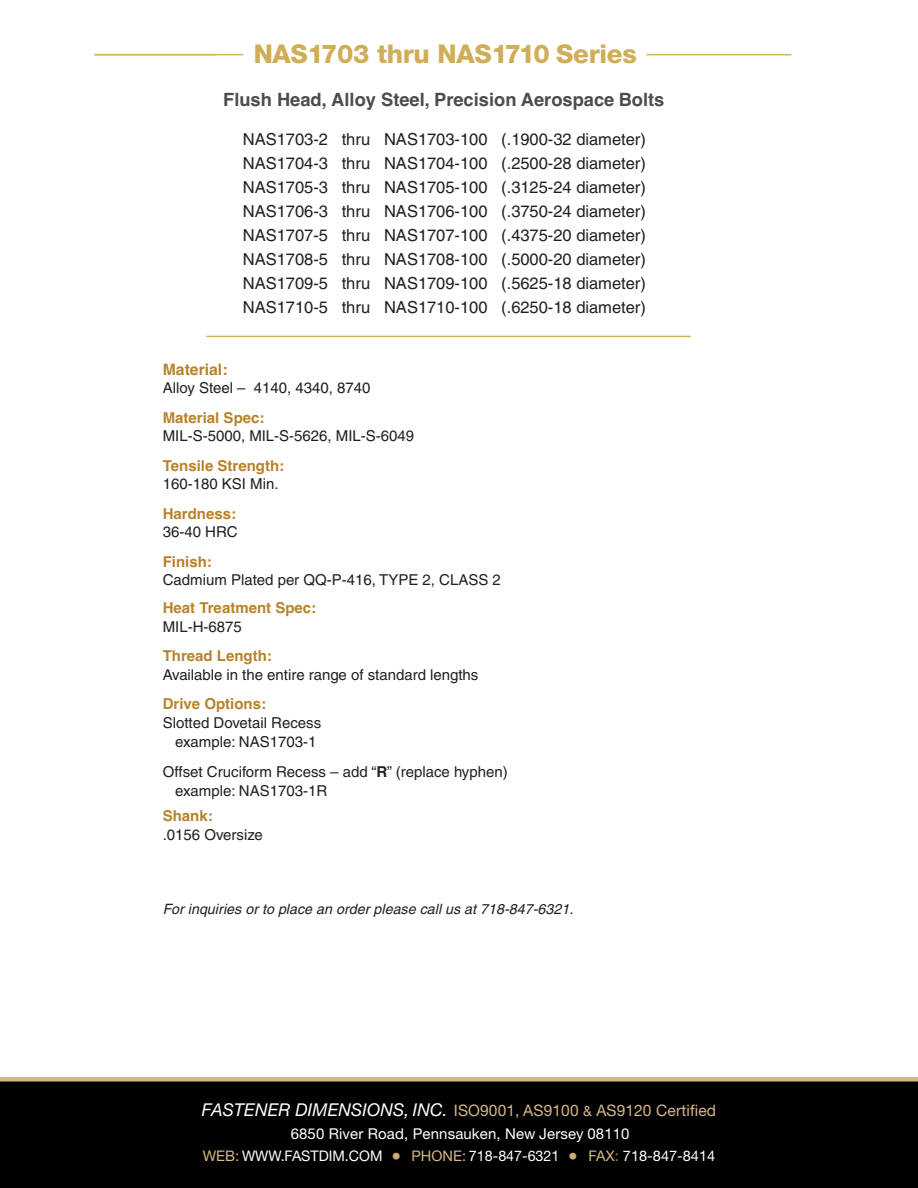
<style>
.page{position:relative;width:918px;height:1188px;background:#fff}
.page>*{position:absolute;margin:0;border:0;box-sizing:border-box;transform-origin:0 0}
.t1{font:800 25.8px "Helvetica Neue";letter-spacing:-.01em;color:#d0ad56}
.t2{font:700 18.3px "Helvetica";color:#4b4c4d}
.t3{font:16.5px/24px "Helvetica";color:#231f20;text-align:justify}
.t4{font:15.9px "Helvetica Neue";letter-spacing:.01em;color:#d8b787}
.t5{font:700 15.75px "Helvetica";color:#b8822d}
.t6{font:15px/18.8px "Helvetica";color:#231f20;text-align:center}
.t7{font:700 15px "Helvetica";color:#b8822d}
.t8{font:15px "Helvetica Neue";letter-spacing:.01em;color:#fff}
.t9{font:14.55px "Helvetica Neue";color:#fff}
.t10{font:italic 14.25px "Helvetica";letter-spacing:.005em;color:#231f20}
.s1{font-weight:700}
.s2{font-style:italic;font-size:17.7px;color:#fff}
.s3{font-size:14.25px}
.s4{color:#d8b787}
.s5{font-size:19.2px;color:#d0aa73}
.s6{color:#b8822d}
</style>
<div class="page">
<div style="left:0;top:1082px;width:918px;height:106px;background:#000001"></div>
<div style="left:0;top:1077px;width:918px;height:5px;background:#d8b787"></div>
<hr style="left:94px;top:54px;width:149px;height:1px;background:#d3b25f">
<hr style="left:646px;top:54px;width:145px;height:1px;background:#d3b25f">
<hr style="left:206px;top:336px;width:485px;height:1px;background:#d3b25f">
<h1 class="t1" style="left:254px;top:45px;width:385px">NAS1703 thru NAS1710 Series</h1>
<p class="t2" style="left:223px;top:89px;width:443px">Flush Head, Alloy Steel, Precision Aerospace Bolts</p>
<p class="t3" style="left:243px;top:129px;width:405px">NAS1703-2 thru NAS1703-100 (.1900-32 diameter)<br>NAS1704-3 thru NAS1704-100 (.2500-28 diameter)<br>NAS1705-3 thru NAS1705-100 (.3125-24 diameter)<br>NAS1706-3 thru NAS1706-100 (.3750-24 diameter)<br>NAS1707-5 thru NAS1707-100 (.4375-20 diameter)<br>NAS1708-5 thru NAS1708-100 (.5000-20 diameter)<br>NAS1709-5 thru NAS1709-100 (.5625-18 diameter)<br>NAS1710-5 thru NAS1710-100 (.6250-18 diameter)</p>
<p class="t5" style="left:163px;top:360px;width:66px">Material:</p>
<p class="t6" style="left:163px;top:380px;width:209px">Alloy Steel – 4140, 4340, 8740</p>
<p class="t7" style="left:163px;top:409px;width:103px">Material Spec:</p>
<p class="t6" style="left:163px;top:428px;width:253px">MIL-S-5000, MIL-S-5626, MIL-S-6049</p>
<p class="t7" style="left:163px;top:457px;width:123px">Tensile Strength:</p>
<p class="t6" style="left:163px;top:476px;width:117px">160-180 KSI Min.</p>
<p class="t7" style="left:163px;top:505px;width:75px">Hardness:</p>
<p class="t6" style="left:163px;top:524px;width:76px">36-40 HRC</p>
<p class="t7" style="left:163px;top:553px;width:51px">Finish:</p>
<p class="t6" style="left:163px;top:572px;width:340px">Cadmium Plated per QQ-P-416, TYPE 2, CLASS 2</p>
<p class="t7" style="left:163px;top:599px;width:155px">Heat Treatment Spec:</p>
<p class="t6" style="left:163px;top:619px;width:81px">MIL-H-6875</p>
<p class="t7" style="left:163px;top:647px;width:111px">Thread Length:</p>
<p class="t6" style="left:163px;top:667px;width:317px">Available in the entire range of standard lengths</p>
<p class="t7" style="left:163px;top:695px;width:105px">Drive Options:</p>
<p class="t6" style="left:163px;top:715px;width:160px">Slotted Dovetail Recess example: NAS1703-1</p>
<p class="t6" style="left:175px;top:764px;width:334px;text-align:left;text-indent:-12px">Offset Cruciform Recess – add “<span class="s1">R</span>” (replace hyphen) example: NAS1703-1R</p>
<p class="t7" style="left:163px;top:807px;width:52px">Shank:</p>
<p class="t6" style="left:163px;top:826px;width:102px">.0156 Oversize</p>
<p class="t10" style="left:163px;top:904px;width:412px">For inquiries or to place an order please call us at 718-847-6321.</p>
<p class="t4" style="left:202px;top:1105px;width:516px"><span class="s2">FASTENER DIMENSIONS, INC.</span> ISO9001, AS9100 <span class="s3">&amp;</span> AS9120 Certified</p>
<p class="t8" style="left:291px;top:1128px;width:340px">6850 River Road, Pennsauken, New Jersey 08110</p>
<p class="t9" style="left:203px;top:1150px;width:514px"><span class="s4">WEB:</span> WWW.FASTDIM.COM <span class="s5">•</span> <span class="s4">PHONE:</span> 718-847-6321 <span class="s5">•</span> <span class="s4">FAX</span><span class="s6">:</span> 718-847-8414</p>
</div>
